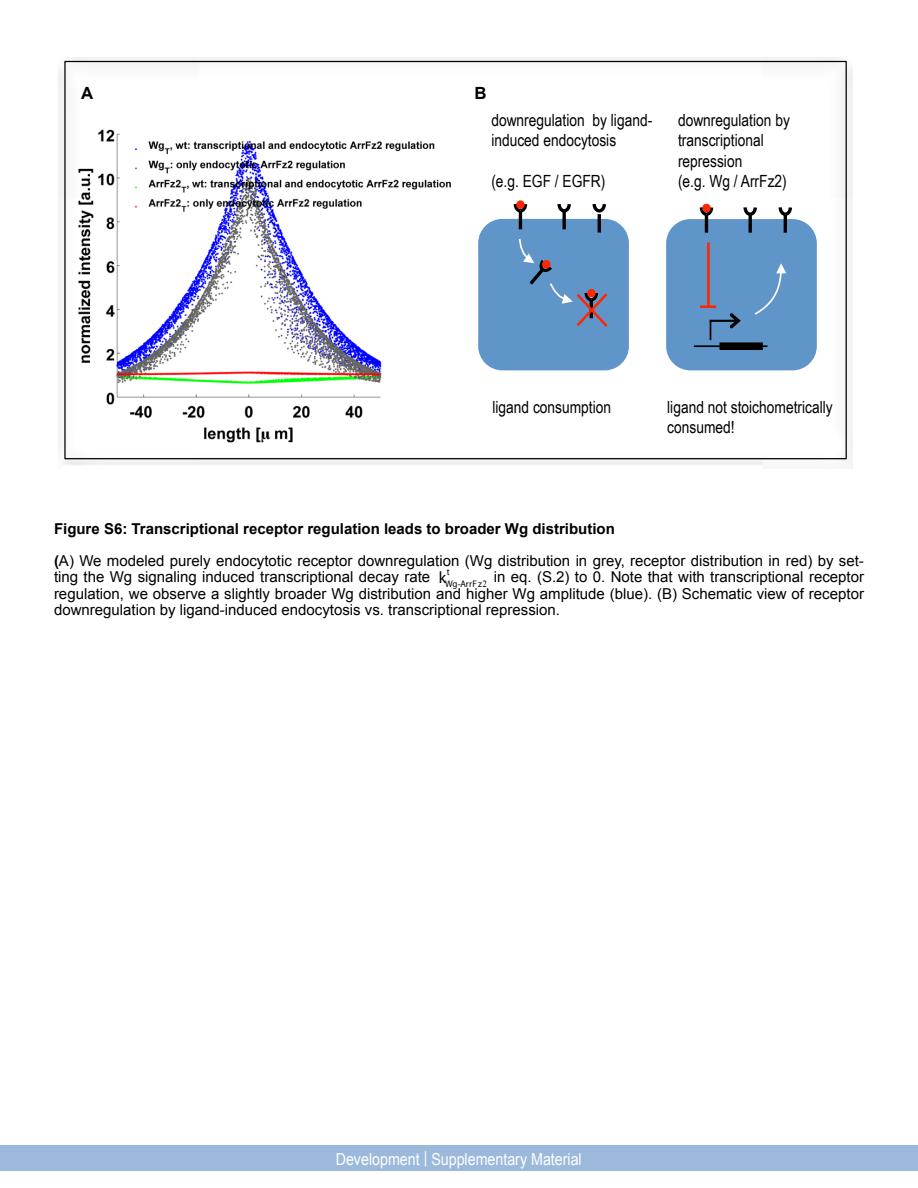
<style>
.page{position:relative;width:918px;height:1188px;background:#fff}
.page>*{position:absolute;margin:0;border:0;box-sizing:border-box;transform-origin:0 0}
.t1{font:16.8px/20.2px "Arial Narrow";color:#000}
.t2{font:700 16.8px "Arial";color:#000}
.t3{font:16.5px "Arial";color:#fff;scale:.86 1}
.t4{font:15px/16.5px "Arial";color:#000}
.t5{font:9.6px "Myriad Pro";color:#000;scale:.94 1}
.s1{font-weight:700}
.s2{font-family:"Myriad Pro";font-size:16.5px}
</style>
<div class="page">
<img style="left:58px;top:58px;width:795px;height:407px">
<div style="left:0;top:1146px;width:918px;height:25px;background:#9cb9db"></div>
<p class="t2" style="left:81px;top:82px;width:14px">A</p>
<p class="t2" style="left:475px;top:82px;width:14px">B</p>
<p class="t1" style="left:491px;top:110px;width:162px">downregulation by ligand&shy;induced endocytosis</p>
<p class="t1" style="left:491px;top:170px;width:116px">(e.g. EGF / EGFR)</p>
<p class="t1" style="left:678px;top:110px;width:113px">downregulation by transcriptional repression<br>(e.g. Wg / ArrFz2)</p>
<p class="t1" style="left:492px;top:396px;width:120px">ligand consumption</p>
<p class="t1" style="left:667px;top:396px;width:167px">ligand not stoichometrically consumed!</p>
<p class="t4" style="left:54px;top:514px;width:811px;line-height:31.5px"><span class="s1">Figure S6: Transcriptional receptor regulation leads to broader Wg distribution<br>(</span>A) We modeled purely endocytotic receptor downregulation (Wg distribution in grey, receptor distribution in red) by set-</p>
<p class="t4" style="left:54px;top:569px;width:434px">ting the Wg signaling induced transcriptional decay rate <span class="s2">k</span><sub>Wg</sub><sub>-</sub><sub>ArrF</sub> <sub>z</sub><sub>2</sub></p>
<p class="t5" style="left:447px;top:566px;width:5px">t</p>
<p class="t4" style="left:54px;top:569px;width:812px;text-align:justify;text-indent:440px">in eq. (S.2) to 0. Note that with transcriptional receptor regulation, we observe a slightly broader Wg distribution and higher Wg amplitude (blue). (B) Schematic view of receptor downregulation by ligand-induced endocytosis vs. transcriptional repression.</p>
<p class="t3" style="left:336px;top:1148px;width:288px">Development | Supplementary Material</p>
</div>
